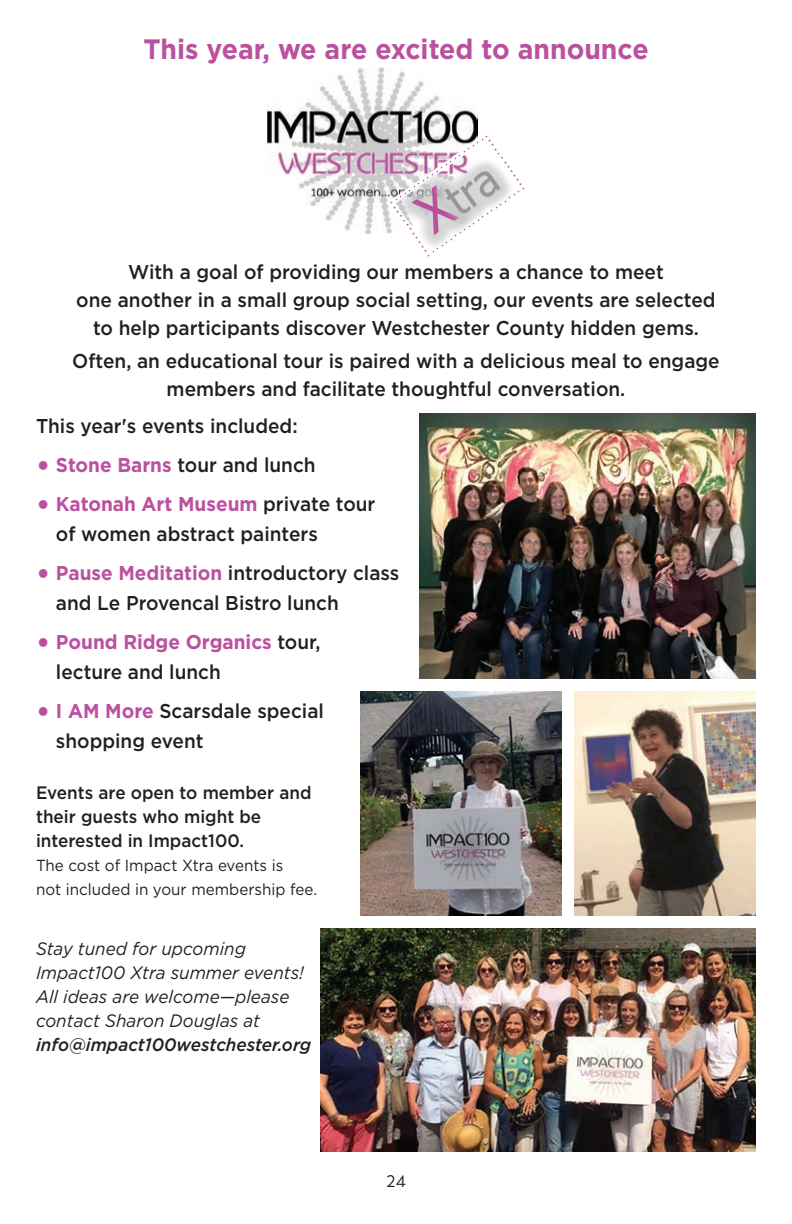
<style>
.page{position:relative;width:792px;height:1224px;background:#fff}
.page>*{position:absolute;margin:0;border:0;box-sizing:border-box;transform-origin:0 0}
.t1{font:700 28px "Gotham";color:#bb509f;scale:.95 1}
.t2{font:500 20px/30px "Gotham";color:#231f20;scale:.95 1}
.t3{font:italic 18px/24px "Gotham";color:#231f20;scale:.95 1}
.t4{font:500 18px/24px "Gotham";color:#231f20;scale:.95 1}
.t5{font:italic 500 18px "Gotham";color:#231f20;scale:.95 1}
.t6{font:18px "Transat Text Standard";color:#231f20;scale:.95 1}
.t7{font:16px/24px "Gotham";color:#231f20;scale:.95 1}
.s1{font-weight:700;font-size:30px;color:#bb509f}
.s2{font-weight:700;color:#bb509f}
</style>
<div class="page">
<img style="left:268px;top:68px;width:172px;height:153px">
<img style="left:338px;top:112px;width:42px;height:122px">
<img style="left:382px;top:102px;width:96px;height:132px">
<svg style="left:388px;top:132px;width:137px;height:125px"></svg>
<img style="left:419px;top:413px;width:337px;height:266px">
<img style="left:360px;top:691px;width:202px;height:225px">
<img style="left:574px;top:691px;width:182px;height:225px">
<img style="left:321px;top:929px;width:435px;height:223px">
<h1 class="t1" style="left:143px;top:33px;width:533px">This year, we are excited to announce</h1>
<p class="t2" style="left:76px;top:257px;width:674px;line-height:28px;text-align:center">With a goal of providing our members a chance to meet<br>one another in a small group social setting, our events are selected to help participants discover Westchester County hidden gems.</p>
<p class="t2" style="left:72px;top:347px;width:683px;line-height:28px;text-align:center">Often, an educational tour is paired with a delicious meal to engage members and facilitate thoughtful conversation.</p>
<p class="t2" style="left:36px;top:410px;width:277px">This year's events included:</p>
<p class="t2" style="left:36px;top:449px;width:296px"><span class="s1">•</span> <span class="s2">Stone Barns</span> tour and lunch</p>
<p class="t2" style="left:56px;top:488px;width:338px;text-indent:-20px"><span class="s1">•</span> <span class="s2">Katonah Art Museum</span> private tour of women abstract painters</p>
<p class="t2" style="left:56px;top:557px;width:363px;text-indent:-20px"><span class="s1">•</span> <span class="s2">Pause Meditation</span> introductory class and Le Provencal Bistro lunch</p>
<p class="t2" style="left:56px;top:626px;width:280px;text-indent:-20px"><span class="s1">•</span> <span class="s2">Pound Ridge Organics</span> tour, lecture and lunch</p>
<p class="t2" style="left:56px;top:695px;width:284px;text-indent:-20px"><span class="s1">•</span> <span class="s2">I AM More</span> Scarsdale special shopping event</p>
<p class="t4" style="left:36px;top:780px;width:292px">Events are open to member and their guests who might be interested in Impact100.</p>
<p class="t7" style="left:36px;top:853px;width:297px">The cost of Impact Xtra events is<br>not included in your membership fee.</p>
<p class="t3" style="left:36px;top:937px;width:283px">Stay tuned for upcoming<br>Impact100 Xtra summer events!<br>All ideas are welcome—please contact Sharon Douglas at</p>
<p class="t5" style="left:36px;top:1035px;width:291px">info@impact100westchester.org</p>
<p class="t6" style="left:386px;top:1170px;width:22px">24</p>
</div>
